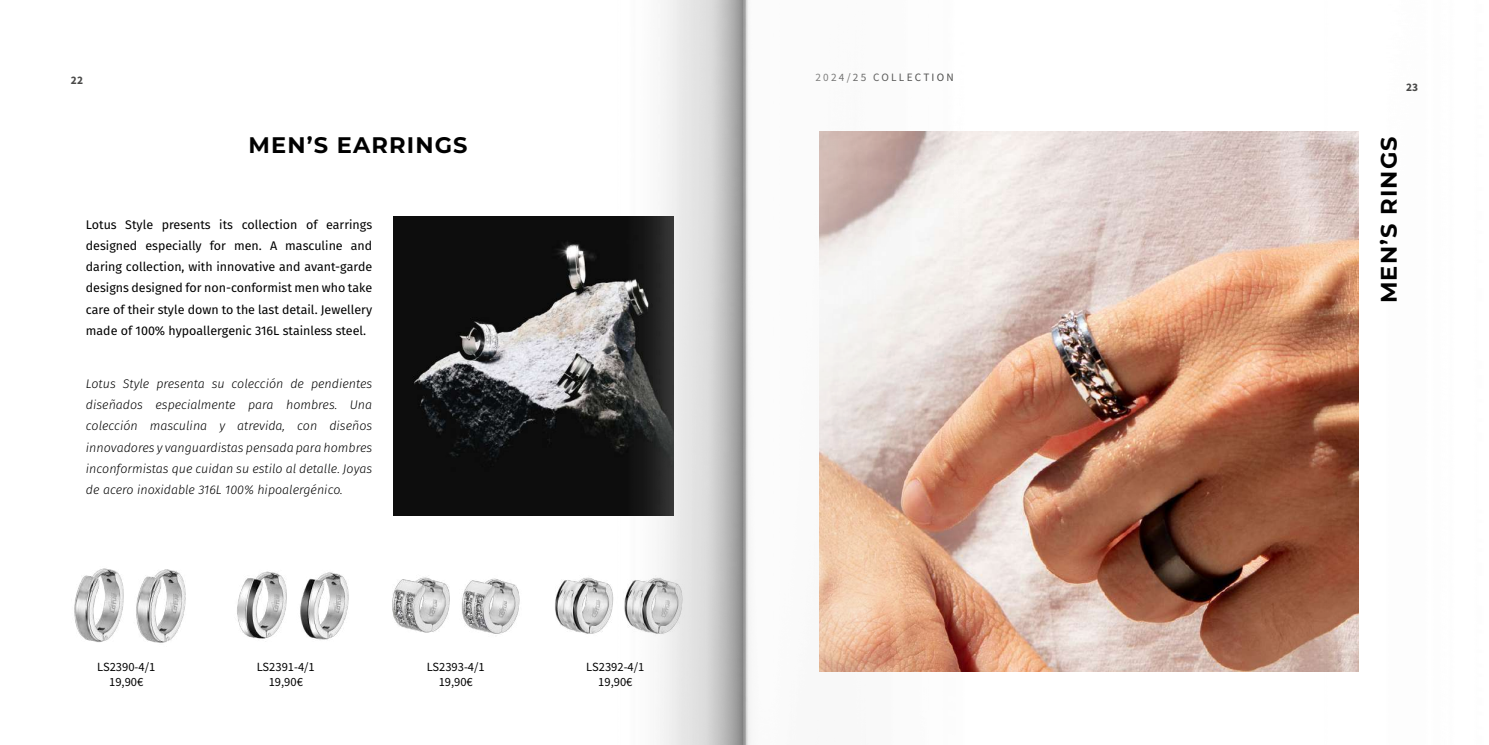
<style>
.page{position:relative;width:1489px;height:745px;background:#fff}
.page>*{position:absolute;margin:0;border:0;box-sizing:border-box;transform-origin:0 0}
.t1{font:700 22.5px "Montserrat";letter-spacing:.05em;color:#000}
.t2{font:12.5px/21.2px "Fira Sans";color:#000;text-align:justify}
.t3{font:italic 300 12.5px/21.2px "Fira Sans";color:#000;text-align:justify}
.t4{font:12.5px/15px "Source Sans Pro";color:#000;text-align:center}
.t5{font:11.25px "Source Sans Pro";letter-spacing:.2em;color:#494948}
.t6{font:700 11.25px "Source Sans Pro";color:#494948}
</style>
<div class="page">
<img style="left:74px;top:0;width:1285px;height:744px">
<p class="t6" style="left:71px;top:72px;width:14px">22</p>
<h1 class="t1" style="left:248px;top:128px;width:220px">MEN’S EARRINGS</h1>
<p class="t2" style="left:86px;top:213px;width:288px">Lotus Style presents its collection of earrings designed especially for men. A masculine and daring collection, with innovative and avant-garde designs designed for non-conformist men who take care of their style down to the last detail. Jewellery made of 100% hypoallergenic 316L stainless steel.</p>
<p class="t3" style="left:86px;top:372px;width:288px">Lotus Style presenta su colección de pendientes diseñados especialmente para hombres. Una colección masculina y atrevida, con diseños innovadores y vanguardistas pensada para hombres inconformistas que cuidan su estilo al detalle. Joyas de acero inoxidable 316L 100% hipoalergénico.</p>
<p class="t4" style="left:97px;top:659px;width:60px">LS2390-4/1<br>19,90€</p>
<p class="t4" style="left:427px;top:659px;width:60px">LS2393-4/1<br>19,90€</p>
<p class="t4" style="left:257px;top:659px;width:60px">LS2391-4/1<br>19,90€</p>
<p class="t4" style="left:586px;top:659px;width:60px">LS2392-4/1<br>19,90€</p>
<p class="t5" style="left:815px;top:70px;width:140px">2024/25 COLLECTION</p>
<p class="t6" style="left:1405px;top:79px;width:14px">23</p>
<h1 class="t1" style="left:1372px;top:303px;width:168px;rotate:-90deg">MEN’S RINGS</h1>
</div>
